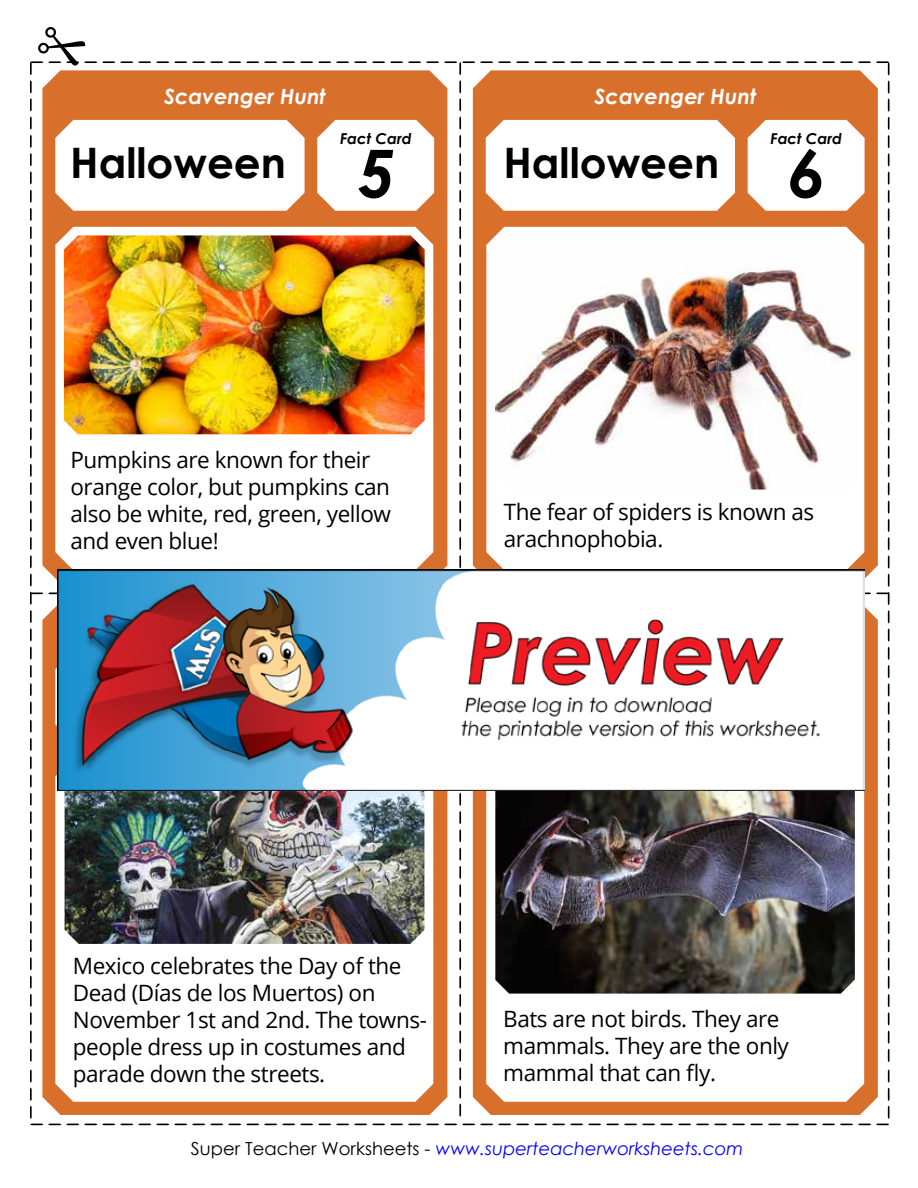
<style>
.page{position:relative;width:918px;height:1188px;background:#fff}
.page>*{position:absolute;margin:0;border:0;box-sizing:border-box;transform-origin:0 0}
.t1{font:italic 700 66px "Century Gothic 2";color:#000}
.t2{font:700 42px "Century Gothic 2";color:#000}
.t3{font:22.5px/27px "Open Sans";letter-spacing:-.02em;color:#000}
.t4{font:italic 700 21px "Century Gothic 2";color:#fff}
.t5{font:italic 18px "Century Gothic 2";color:#00f}
.t6{font:italic 700 15px "Century Gothic 2";color:#000}
.s1{font-style:normal;color:#000}
</style>
<div class="page">
<img style="left:30px;top:28px;width:860px;height:1097px">
<img style="left:57px;top:570px;width:808px;height:220px">
<p class="t4" style="left:164px;top:80px;width:163px">Scavenger Hunt</p>
<p class="t4" style="left:595px;top:80px;width:163px">Scavenger Hunt</p>
<p class="t6" style="left:340px;top:127px;width:73px">Fact Card</p>
<h1 class="t1" style="left:357px;top:123px;width:38px">5</h1>
<h2 class="t2" style="left:70px;top:131px;width:217px">Halloween</h2>
<h2 class="t2" style="left:503px;top:131px;width:217px">Halloween</h2>
<p class="t6" style="left:771px;top:127px;width:73px">Fact Card</p>
<h1 class="t1" style="left:788px;top:123px;width:38px">6</h1>
<p class="t3" style="left:71px;top:445px;width:322px">Pumpkins are known for their orange color, but pumpkins can also be white, red, green, yellow and even blue!</p>
<p class="t3" style="left:504px;top:498px;width:312px">The fear of spiders is known as arachnophobia.</p>
<p class="t3" style="left:73px;top:952px;width:356px">Mexico celebrates the Day of the<br>Dead (Días de los Muertos) on<br>November 1st and 2nd. The towns&shy;people dress up in costumes and parade down the streets.</p>
<p class="t3" style="left:503px;top:1005px;width:287px">Bats are not birds. They are mammals. They are the only mammal that can fly.</p>
<p class="t5" style="left:191px;top:1136px;width:554px"><span class="s1">Super Teacher Worksheets -</span> www.superteacherworksheets.com</p>
</div>
